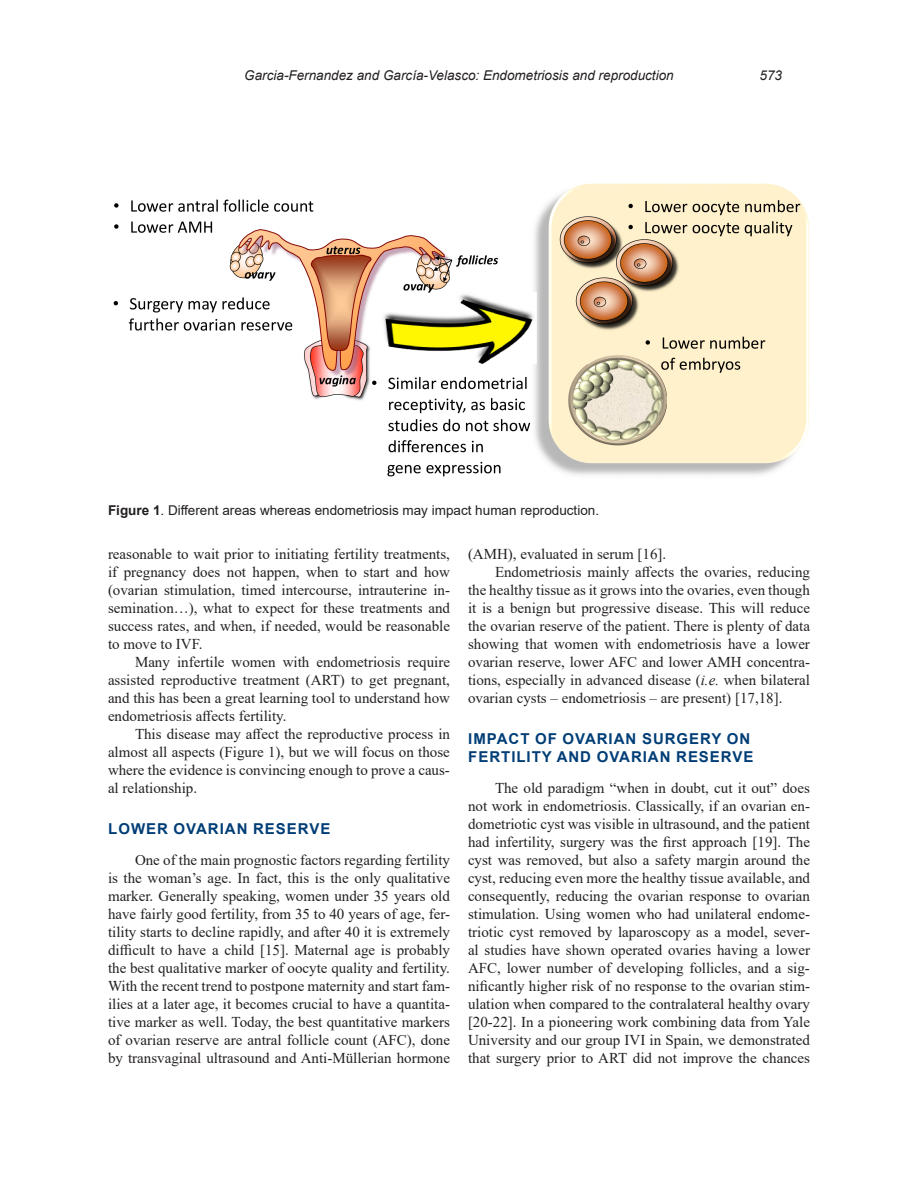
<style>
.page{position:relative;width:918px;height:1188px;background:#fff}
.page>*{position:absolute;margin:0;border:0;box-sizing:border-box;transform-origin:0 0}
.t1{font:15px/18px "Times New Roman";color:#231f20;text-align:justify}
.t2{font:700 15px/18px "Arial";letter-spacing:.065em;color:#003d76}
.t3{font:13.5px "Arial";color:#231f20}
.t4{font:italic 13.5px "Arial";color:#231f20}
.s1{font-weight:700}
.s2{font-style:italic}
</style>
<div class="page">
<img style="left:113px;top:183px;width:696px;height:294px">
<p class="t4" style="left:244px;top:67px;width:431px">Garcia-Fernandez and García-Velasco: Endometriosis and reproduction</p>
<p class="t4" style="left:760px;top:67px;width:24px">573</p>
<p class="t3" style="left:108px;top:501px;width:493px"><span class="s1">Figure 1</span>. Different areas whereas endometriosis may impact human reproduction.</p>
<p class="t1" style="left:108px;top:545px;width:344px">reasonable to wait prior to initiating fertility treatments, if pregnancy does not happen, when to start and how (ovarian stimulation, timed intercourse, intrauterine in&shy;semination…), what to expect for these treatments and success rates, and when, if needed, would be reasonable to move to IVF.</p>
<p class="t1" style="left:108px;top:653px;width:344px;text-indent:27px">Many infertile women with endometriosis require assisted reproductive treatment (ART) to get pregnant, and this has been a great learning tool to understand how endometriosis affects fertility.</p>
<p class="t1" style="left:108px;top:725px;width:344px;text-indent:27px">This disease may affect the reproductive process in almost all aspects (Figure 1), but we will focus on those where the evidence is convincing enough to prove a caus&shy;al relationship.</p>
<p class="t2" style="left:108px;top:819px;width:224px">LOWER OVARIAN RESERVE</p>
<p class="t1" style="left:108px;top:851px;width:344px;text-indent:27px">One of the main prognostic factors regarding fertility is the woman’s age. In fact, this is the only qualitative marker. Generally speaking, women under 35 years old have fairly good fertility, from 35 to 40 years of age, fer&shy;tility starts to decline rapidly, and after 40 it is extremely difficult to have a child [15]. Maternal age is probably the best qualitative marker of oocyte quality and fertility.<br>With the recent trend to postpone maternity and start fam&shy;ilies at a later age, it becomes crucial to have a quantita&shy;tive marker as well. Today, the best quantitative markers of ovarian reserve are antral follicle count (AFC), done by transvaginal ultrasound and Anti-Müllerian hormone</p>
<p class="t1" style="left:468px;top:545px;width:200px">(AMH), evaluated in serum [16].</p>
<p class="t1" style="left:495px;top:563px;width:317px">Endometriosis mainly affects the ovaries, reducing</p>
<p class="t1" style="left:468px;top:581px;width:343px">the healthy tissue as it grows into the ovaries, even though</p>
<p class="t1" style="left:468px;top:599px;width:344px">it is a benign but progressive disease. This will reduce</p>
<p class="t1" style="left:468px;top:617px;width:344px">the ovarian reserve of the patient. There is plenty of data</p>
<p class="t1" style="left:468px;top:635px;width:343px">showing that women with endometriosis have a lower</p>
<p class="t1" style="left:468px;top:653px;width:343px">ovarian reserve, lower AFC and lower AMH concentra-</p>
<p class="t1" style="left:468px;top:671px;width:344px">tions, especially in advanced disease (<span class="s2">i.e.</span> when bilateral</p>
<p class="t1" style="left:468px;top:689px;width:316px">ovarian cysts – endometriosis – are present) [17,18].</p>
<p class="t2" style="left:468px;top:729px;width:287px">IMPACT OF OVARIAN SURGERY ON<br>FERTILITY AND OVARIAN RESERVE</p>
<p class="t1" style="left:468px;top:779px;width:344px;text-indent:27px">The old paradigm “when in doubt, cut it out” does not work in endometriosis. Classically, if an ovarian en&shy;dometriotic cyst was visible in ultrasound, and the patient had infertility, surgery was the first approach [19]. The cyst was removed, but also a safety margin around the cyst, reducing even more the healthy tissue available, and consequently, reducing the ovarian response to ovarian stimulation. Using women who had unilateral endome&shy;triotic cyst removed by laparoscopy as a model, sever&shy;al studies have shown operated ovaries having a lower AFC, lower number of developing follicles, and a sig&shy;nificantly higher risk of no response to the ovarian stim&shy;ulation when compared to the contralateral healthy ovary [20-22]. In a pioneering work combining data from Yale University and our group IVI in Spain, we demonstrated that surgery prior to ART did not improve the chances</p>
</div>
